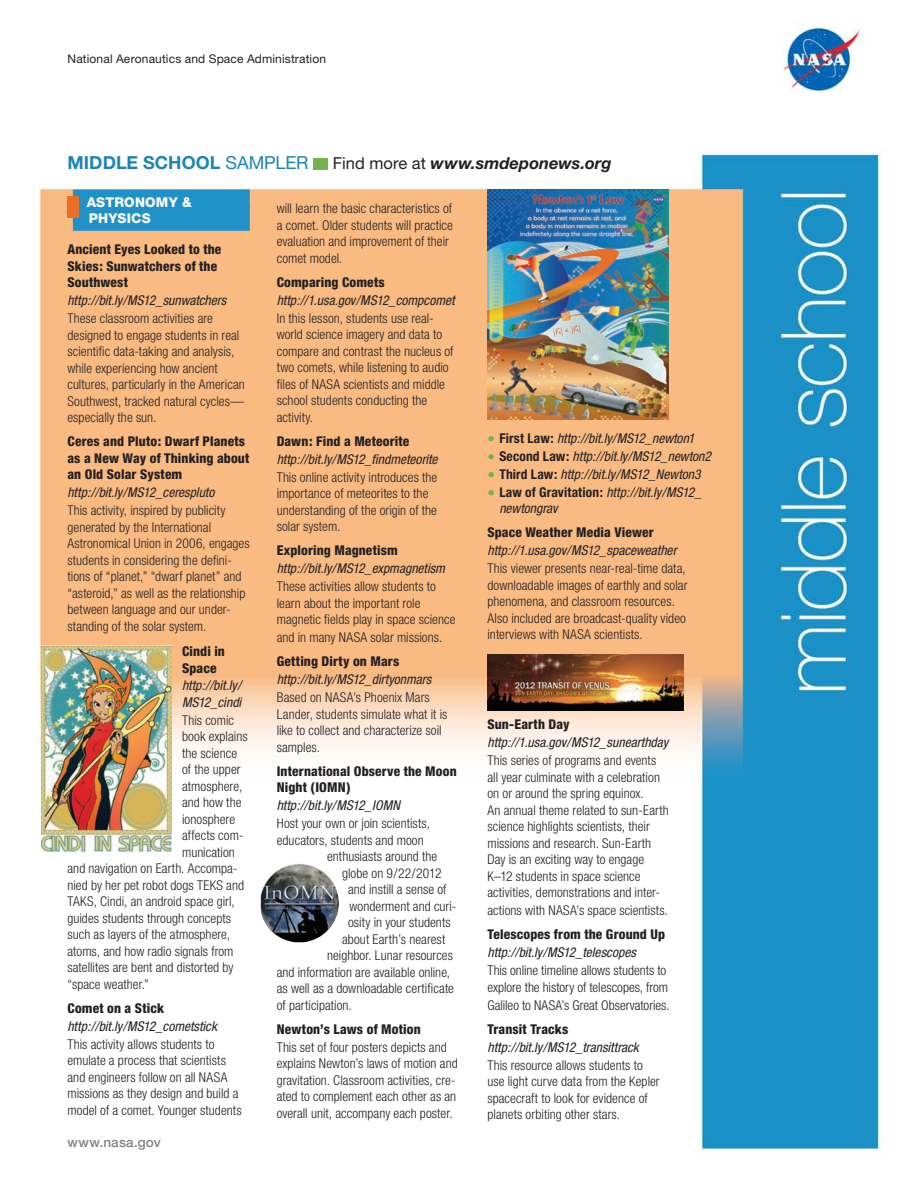
<style>
.page{position:relative;width:918px;height:1188px;background:#fff}
.page>*{position:absolute;margin:0;border:0;box-sizing:border-box;transform-origin:0 0}
.t1{font:700 18px "Helvetica Neue";color:#1d84b5}
.t2{font:italic 700 16.5px "Helvetica Neue";letter-spacing:.005em;color:#231f20}
.t3{font:300 condensed 15px/18px "Helvetica Neue";color:#73b24f;text-align:justify}
.t4{font:300 condensed 13.5px/16.5px "Helvetica Neue";letter-spacing:.005em;color:#231f20}
.t5{font:italic condensed 13.5px/18px "Helvetica Neue";color:#231f20}
.t6{font:800 condensed 13.5px/16.5px "Helvetica Neue";letter-spacing:.01em;color:#231f20}
.t7{font:800 13.5px/15.8px "Helvetica Neue";letter-spacing:.015em;color:#fff}
.t8{font:500 13.5px "Helvetica Neue";letter-spacing:.02em;color:#808285}
.t9{font:12px "Helvetica Neue";letter-spacing:.01em;color:#231f20}
.s1{font-weight:400}
.s2{font-weight:400;font-style:normal}
.s3{font-weight:700;font-style:normal}
</style>
<div class="page">
<img style="left:38px;top:23px;width:843px;height:1130px">
<div style="left:73px;top:189px;width:177px;height:20px;background:#2091c7"></div>
<div style="left:73px;top:205px;width:177px;height:26px;background:#2091c7"></div>
<div style="left:68px;top:196px;width:11px;height:21px;background:#ea6f24"></div>
<div style="left:314px;top:158px;width:14px;height:11px;background:#73b24f"></div>
<img style="left:41px;top:646px;width:130px;height:210px">
<img style="left:261px;top:864px;width:78px;height:78px">
<img style="left:488px;top:189px;width:181px;height:231px">
<img style="left:488px;top:655px;width:195px;height:56px">
<p class="t9" style="left:68px;top:51px;width:260px">National Aeronautics and Space Administration</p>
<h2 class="t1" style="left:68px;top:152px;width:243px">MIDDLE SCHOOL <span class="s1">SAMPLER</span></h2>
<h3 class="t2" style="left:333px;top:153px;width:280px"><span class="s2">Find more at</span> www.smdeponews.org</h3>
<h1 class="t7" style="left:87px;top:194px;width:107px">ASTRONOMY &amp;<br>PHYSICS</h1>
<h2 class="t6" style="left:67px;top:241px;width:155px">Ancient Eyes Looked to the<br>Skies: Sunwatchers of the<br>Southwest</h2>
<h3 class="t5" style="left:67px;top:291px;width:160px">http://bit.ly/MS12_sunwatchers</h3>
<p class="t4" style="left:67px;top:310px;width:179px">These classroom activities are designed to engage students in real scientific data-taking and analysis, while experiencing how ancient cultures, particularly in the American Southwest, tracked natural cycles— especially the sun.</p>
<h2 class="t6" style="left:67px;top:433px;width:183px">Ceres and Pluto: Dwarf Planets as a New Way of Thinking about an Old Solar System</h2>
<h3 class="t5" style="left:67px;top:483px;width:148px">http://bit.ly/MS12_cerespluto</h3>
<p class="t4" style="left:67px;top:502px;width:184px">This activity, inspired by publicity generated by the International Astronomical Union in 2006, engages students in considering the defini&shy;tions of “planet,” “dwarf planet” and “asteroid,” as well as the relationship between language and our under&shy;standing of the solar system.</p>
<h2 class="t6" style="left:182px;top:643px;width:44px">Cindi in<br>Space</h2>
<h3 class="t5" style="left:182px;top:677px;width:61px;line-height:16.5px">http://bit.ly/<br>MS12_cindi</h3>
<p class="t4" style="left:182px;top:712px;width:67px">This comic book explains the science of the upper atmosphere, and how the ionosphere affects com&shy;munication</p>
<p class="t4" style="left:67px;top:860px;width:178px">and navigation on Earth. Accompa&shy;nied by her pet robot dogs TEKS and<br>TAKS, Cindi, an android space girl, guides students through concepts such as layers of the atmosphere, atoms, and how radio signals from satellites are bent and distorted by “space weather.”</p>
<h2 class="t6" style="left:67px;top:1000px;width:98px">Comet on a Stick</h2>
<h3 class="t5" style="left:67px;top:1017px;width:151px">http://bit.ly/MS12_cometstick</h3>
<p class="t4" style="left:67px;top:1036px;width:176px">This activity allows students to emulate a process that scientists and engineers follow on all NASA missions as they design and build a model of a comet. Younger students</p>
<p class="t4" style="left:277px;top:200px;width:178px">will learn the basic characteristics of a comet. Older students will practice evaluation and improvement of their comet model.</p>
<h2 class="t6" style="left:277px;top:274px;width:110px">Comparing Comets</h2>
<h3 class="t5" style="left:277px;top:291px;width:179px">http://1.usa.gov/MS12_compcomet</h3>
<p class="t4" style="left:277px;top:310px;width:178px">In this lesson, students use real&shy;world science imagery and data to compare and contrast the nucleus of two comets, while listening to audio files of NASA scientists and middle school students conducting the activity.</p>
<h2 class="t6" style="left:277px;top:432px;width:134px">Dawn: Find a Meteorite</h2>
<h3 class="t5" style="left:277px;top:450px;width:162px">http://bit.ly/MS12_findmeteorite</h3>
<p class="t4" style="left:277px;top:469px;width:162px">This online activity introduces the importance of meteorites to the understanding of the origin of the solar system.</p>
<h2 class="t6" style="left:277px;top:542px;width:123px">Exploring Magnetism</h2>
<h3 class="t5" style="left:277px;top:559px;width:170px">http://bit.ly/MS12_expmagnetism</h3>
<p class="t4" style="left:277px;top:578px;width:180px">These activities allow students to learn about the important role magnetic fields play in space science</p>
<p class="t4" style="left:277px;top:629px;width:167px">and in many NASA solar missions.</p>
<h2 class="t6" style="left:277px;top:653px;width:124px">Getting Dirty on Mars</h2>
<h3 class="t5" style="left:277px;top:670px;width:156px">http://bit.ly/MS12_dirtyonmars</h3>
<p class="t4" style="left:277px;top:689px;width:172px">Based on NASA’s Phoenix Mars<br>Lander, students simulate what it is like to collect and characterize soil samples.</p>
<h2 class="t6" style="left:277px;top:762px;width:181px">International Observe the Moon<br>Night (IOMN)</h2>
<h3 class="t5" style="left:277px;top:796px;width:125px">http://bit.ly/MS12_IOMN</h3>
<p class="t4" style="left:277px;top:815px;width:155px">Host your own or join scientists,</p>
<p class="t4" style="left:277px;top:832px;width:149px">educators, students and moon</p>
<p class="t4" style="left:327px;top:848px;width:112px">enthusiasts around the</p>
<p class="t4" style="left:342px;top:865px;width:101px">globe on 9/22/2012</p>
<p class="t4" style="left:348px;top:881px;width:100px">and instill a sense of</p>
<p class="t4" style="left:350px;top:898px;width:108px">wonderment and curi-</p>
<p class="t4" style="left:348px;top:914px;width:104px">osity in your students</p>
<p class="t4" style="left:342px;top:931px;width:105px">about Earth’s nearest</p>
<p class="t4" style="left:277px;top:947px;width:179px;text-indent:50px">neighbor. Lunar resources and information are available online, as well as a downloadable certificate of participation.</p>
<h2 class="t6" style="left:277px;top:1020px;width:146px">Newton’s Laws of Motion</h2>
<p class="t4" style="left:277px;top:1039px;width:182px">This set of four posters depicts and explains Newton’s laws of motion and gravitation. Classroom activities, cre&shy;ated to complement each other as an overall unit, accompany each poster.</p>
<p class="t3" style="left:488px;top:430px;width:9px">• • • •</p>
<p class="t5" style="left:499px;top:429px;width:213px"><span class="s3">First Law:</span> http://bit.ly/MS12_newton1<br><span class="s3">Second Law:</span> http://bit.ly/MS12_newton2<br><span class="s3">Third Law:</span> http://bit.ly/MS12_Newton3<br><span class="s3">Law of Gravitation:</span> http://bit.ly/MS12_</p>
<p class="t5" style="left:499px;top:499px;width:60px">newtongrav</p>
<h2 class="t6" style="left:488px;top:524px;width:168px">Space Weather Media Viewer</h2>
<h3 class="t5" style="left:488px;top:541px;width:191px">http://1.usa.gov/MS12_spaceweather</h3>
<p class="t4" style="left:488px;top:560px;width:202px">This viewer presents near-real-time data, downloadable images of earthly and solar phenomena, and classroom resources.<br>Also included are broadcast-quality video interviews with NASA scientists.</p>
<h2 class="t6" style="left:488px;top:716px;width:84px">Sun-Earth Day</h2>
<h3 class="t5" style="left:488px;top:733px;width:182px">http://1.usa.gov/MS12_sunearthday</h3>
<p class="t4" style="left:488px;top:752px;width:183px">This series of programs and events all year culminate with a celebration on or around the spring equinox.<br>An annual theme related to sun-Earth science highlights scientists, their missions and research. Sun-Earth Day is an exciting way to engage K–12 students in space science activities, demonstrations and inter-</p>
<p class="t4" style="left:488px;top:902px;width:182px">actions with NASA’s space scientists.</p>
<h2 class="t6" style="left:488px;top:926px;width:179px">Telescopes from the Ground Up</h2>
<h3 class="t5" style="left:488px;top:943px;width:150px">http://bit.ly/MS12_telescopes</h3>
<p class="t4" style="left:488px;top:962px;width:182px">This online timeline allows students to explore the history of telescopes, from</p>
<p class="t4" style="left:488px;top:997px;width:184px">Galileo to NASA’s Great Observatories.</p>
<h2 class="t6" style="left:488px;top:1020px;width:82px">Transit Tracks</h2>
<h3 class="t5" style="left:488px;top:1038px;width:153px">http://bit.ly/MS12_transittrack</h3>
<p class="t4" style="left:488px;top:1057px;width:174px">This resource allows students to use light curve data from the Kepler spacecraft to look for evidence of planets orbiting other stars.</p>
<h3 class="t8" style="left:68px;top:1134px;width:95px">www.nasa.gov</h3>
</div>
